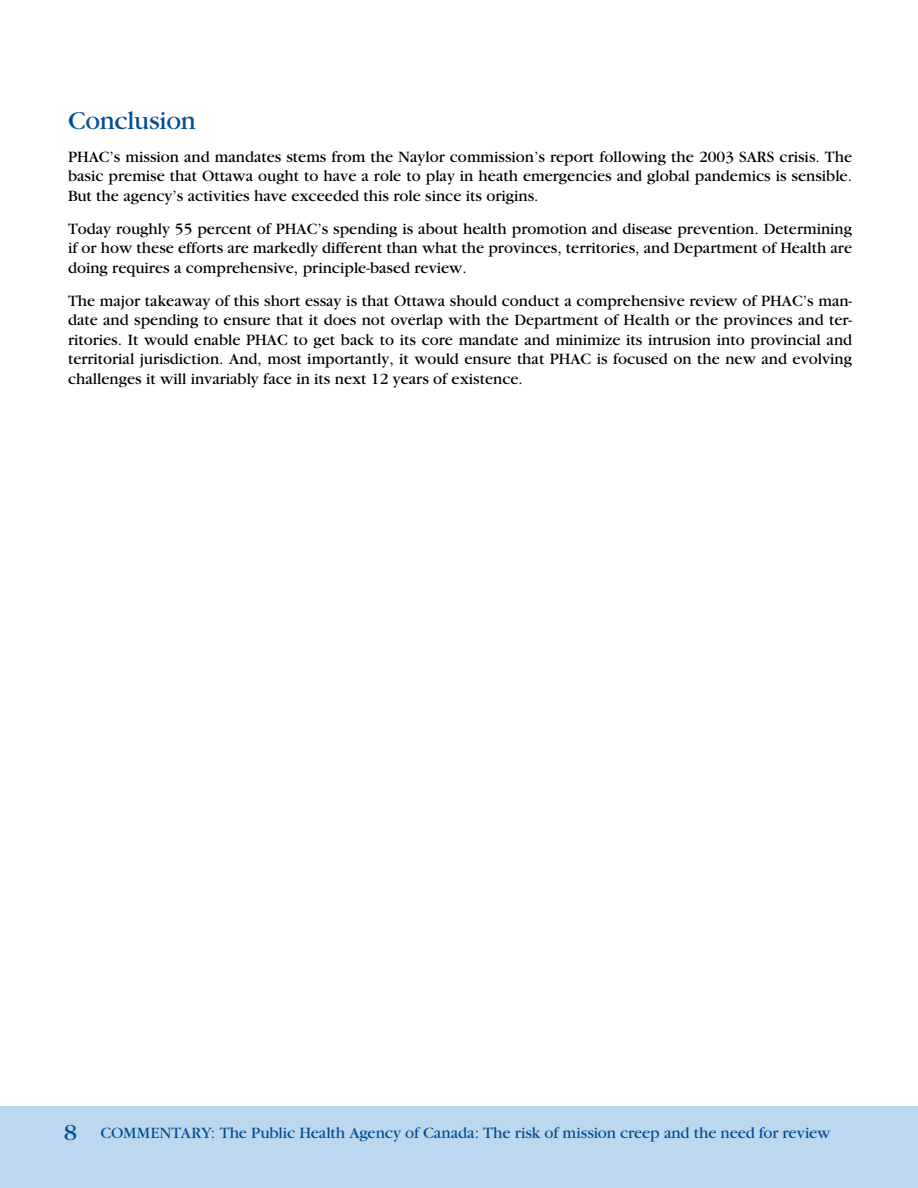
<style>
.page{position:relative;width:918px;height:1188px;background:#fff}
.page>*{position:absolute;margin:0;border:0;box-sizing:border-box;transform-origin:0 0}
.t1{font:27px "Garamond";letter-spacing:-.01em;color:#004e93}
.t2{font:16.5px/19.5px "Garamond";color:#000;text-align:justify}
.t3{font:16.5px "Garamond";letter-spacing:-.01em;color:#004e93}
.s1{font-size:24px}
</style>
<div class="page">
<div style="left:0;top:1106px;width:918px;height:82px;background:#bcd7f0"></div>
<h1 class="t1" style="left:68px;top:106px;width:129px">Conclusion</h1>
<p class="t2" style="left:68px;top:147px;width:786px">PHAC’s mission and mandates stems from the Naylor commission’s report following the 2003 SARS crisis. The basic premise that Ottawa ought to have a role to play in heath emergencies and global pandemics is sensible.<br>But the agency’s activities have exceeded this role since its origins.</p>
<p class="t2" style="left:68px;top:219px;width:786px">Today roughly 55 percent of PHAC’s spending is about health promotion and disease prevention. Determining if or how these efforts are markedly different than what the provinces, territories, and Department of Health are doing requires a comprehensive, principle-based review.</p>
<p class="t2" style="left:68px;top:291px;width:786px">The major takeaway of this short essay is that Ottawa should conduct a comprehensive review of PHAC’s man&shy;date and spending to ensure that it does not overlap with the Department of Health or the provinces and ter&shy;ritories. It would enable PHAC to get back to its core mandate and minimize its intrusion into provincial and territorial jurisdiction. And, most importantly, it would ensure that PHAC is focused on the new and evolving challenges it will invariably face in its next 12 years of existence.</p>
<p class="t3" style="left:64px;top:1125px;width:768px"><span class="s1">8</span> COMMENTARY: The Public Health Agency of Canada: The risk of mission creep and the need for review</p>
</div>
